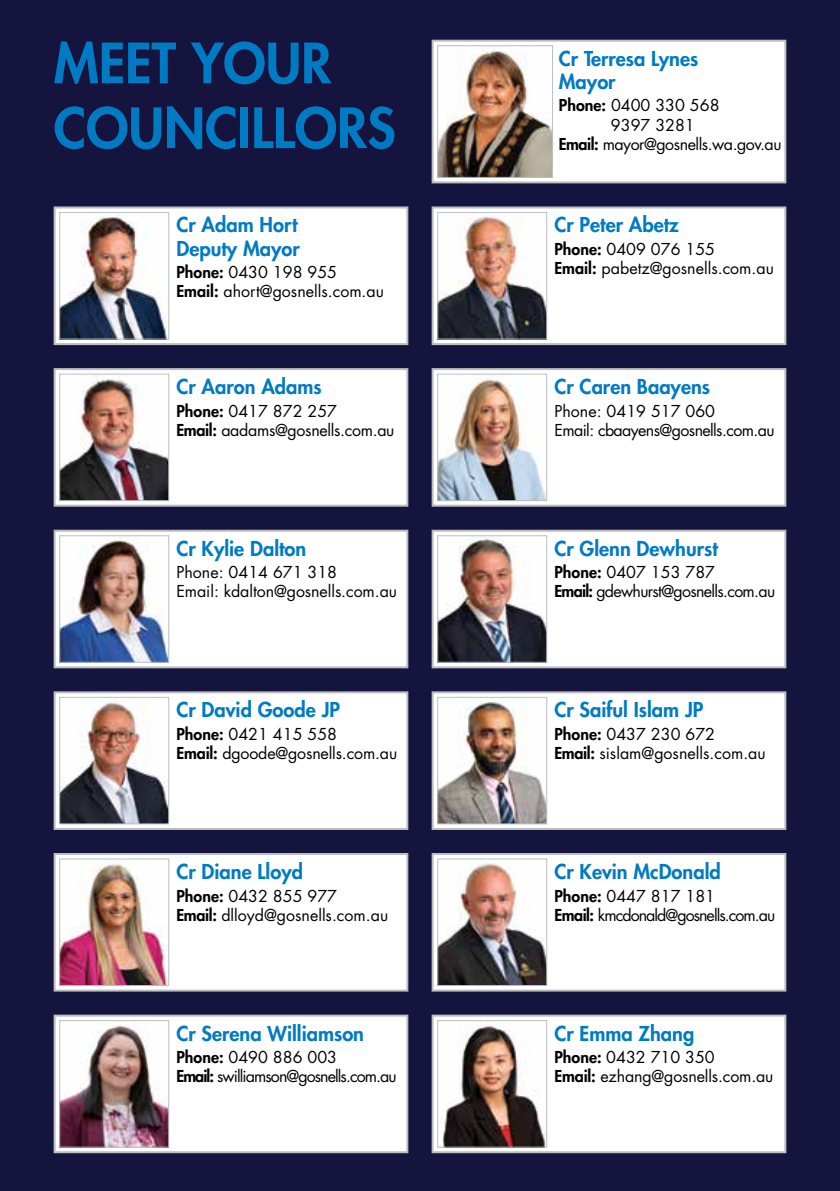
<style>
.page{position:relative;width:840px;height:1191px;background:#fff}
.page>*{position:absolute;margin:0;border:0;box-sizing:border-box;transform-origin:0 0}
.t1{font:800 54px/64.8px "Futura";color:#007bc3}
.t2{font:800 20px/23.2px "Futura";color:#007bc3}
.t3{font:16px/19.2px "Futura";color:#000}
.t4{font:16px/19.2px "Futura";letter-spacing:-.06em;color:#000}
.t5{font:16px/19.2px "Futura";letter-spacing:-.045em;color:#000}
.t6{font:16px/19.2px "Futura";letter-spacing:-.04em;color:#000}
.t7{font:16px/19.2px "Futura";letter-spacing:-.02em;color:#000}
.t8{font:16px "Futura";letter-spacing:-.03em;color:#000}
.s1{font-weight:800}
</style>
<div class="page">
<div style="left:0;top:0;width:839px;height:1191px;background:#14143f"></div>
<div style="left:431px;top:40px;width:354px;height:143px;background:#fff;border:2px solid #bcbec0"></div>
<img style="left:439px;top:49px;width:111px;height:126px">
<div style="left:437px;top:46px;width:115px;height:131px;border:1px solid #bcbec0"></div>
<div style="left:54px;top:206px;width:354px;height:139px;background:#fff;border:2px solid #bcbec0"></div>
<img style="left:62px;top:214px;width:105px;height:123px">
<div style="left:60px;top:212px;width:109px;height:127px;border:1px solid #bcbec0"></div>
<div style="left:431px;top:206px;width:354px;height:139px;background:#fff;border:2px solid #bcbec0"></div>
<img style="left:439px;top:216px;width:105px;height:121px">
<div style="left:437px;top:212px;width:109px;height:127px;border:1px solid #bcbec0"></div>
<div style="left:54px;top:368px;width:354px;height:139px;background:#fff;border:2px solid #bcbec0"></div>
<img style="left:62px;top:376px;width:105px;height:122px">
<div style="left:60px;top:374px;width:109px;height:126px;border:1px solid #bcbec0"></div>
<div style="left:431px;top:368px;width:354px;height:139px;background:#fff;border:2px solid #bcbec0"></div>
<img style="left:439px;top:378px;width:105px;height:120px">
<div style="left:437px;top:374px;width:109px;height:126px;border:1px solid #bcbec0"></div>
<div style="left:54px;top:530px;width:354px;height:138px;background:#fff;border:2px solid #bcbec0"></div>
<img style="left:62px;top:538px;width:105px;height:122px">
<div style="left:60px;top:536px;width:109px;height:126px;border:1px solid #bcbec0"></div>
<div style="left:431px;top:530px;width:354px;height:138px;background:#fff;border:2px solid #bcbec0"></div>
<img style="left:439px;top:538px;width:105px;height:122px">
<div style="left:437px;top:536px;width:109px;height:126px;border:1px solid #bcbec0"></div>
<div style="left:54px;top:691px;width:354px;height:139px;background:#fff;border:2px solid #bcbec0"></div>
<img style="left:62px;top:701px;width:105px;height:121px">
<div style="left:60px;top:697px;width:109px;height:127px;border:1px solid #bcbec0"></div>
<div style="left:431px;top:691px;width:354px;height:139px;background:#fff;border:2px solid #bcbec0"></div>
<img style="left:439px;top:701px;width:105px;height:121px">
<div style="left:437px;top:697px;width:109px;height:127px;border:1px solid #bcbec0"></div>
<div style="left:54px;top:853px;width:354px;height:138px;background:#fff;border:2px solid #bcbec0"></div>
<img style="left:62px;top:862px;width:105px;height:121px">
<div style="left:60px;top:859px;width:109px;height:126px;border:1px solid #bcbec0"></div>
<div style="left:431px;top:853px;width:354px;height:138px;background:#fff;border:2px solid #bcbec0"></div>
<img style="left:439px;top:863px;width:105px;height:120px">
<div style="left:437px;top:859px;width:109px;height:126px;border:1px solid #bcbec0"></div>
<div style="left:54px;top:1014px;width:354px;height:139px;background:#fff;border:2px solid #bcbec0"></div>
<img style="left:62px;top:1025px;width:105px;height:120px">
<div style="left:60px;top:1020px;width:109px;height:127px;border:1px solid #bcbec0"></div>
<div style="left:431px;top:1014px;width:354px;height:139px;background:#fff;border:2px solid #bcbec0"></div>
<img style="left:441px;top:1025px;width:103px;height:120px">
<div style="left:437px;top:1020px;width:109px;height:127px;border:1px solid #bcbec0"></div>
<h1 class="t1" style="left:54px;top:31px;width:343px">MEET YOUR<br>COUNCILLORS</h1>
<p class="t2" style="left:558px;top:47px;width:141px">Cr Terresa Lynes<br>Mayor</p>
<p class="t3" style="left:558px;top:96px;width:162px"><span class="s1">Phone:</span> 0400 330 568</p>
<p class="t3" style="left:610px;top:115px;width:85px">9397 3281</p>
<p class="t8" style="left:558px;top:134px;width:224px"><span class="s1">Email:</span> mayor@gosnells.wa.gov.au</p>
<p class="t2" style="left:176px;top:213px;width:125px">Cr Adam Hort<br>Deputy Mayor</p>
<p class="t3" style="left:176px;top:263px;width:209px"><span class="s1">Phone:</span> 0430 198 955<br><span class="s1">Email:</span> ahort@gosnells.com.au</p>
<p class="t2" style="left:176px;top:375px;width:147px">Cr Aaron Adams</p>
<p class="t7" style="left:176px;top:401px;width:219px"><span class="s1">Phone:</span> 0417 872 257<br><span class="s1">Email:</span> aadams@gosnells.com.au</p>
<p class="t2" style="left:176px;top:537px;width:131px">Cr Kylie Dalton</p>
<p class="t3" style="left:176px;top:563px;width:222px">Phone: 0414 671 318<br>Email: kdalton@gosnells.com.au</p>
<p class="t2" style="left:176px;top:698px;width:165px">Cr David Goode JP</p>
<p class="t3" style="left:176px;top:724px;width:222px"><span class="s1">Phone:</span> 0421 415 558<br><span class="s1">Email:</span> dgoode@gosnells.com.au</p>
<p class="t2" style="left:176px;top:860px;width:128px">Cr Diane Lloyd</p>
<p class="t3" style="left:176px;top:886px;width:213px"><span class="s1">Phone:</span> 0432 855 977<br><span class="s1">Email:</span> dlloyd@gosnells.com.au</p>
<p class="t2" style="left:176px;top:1021px;width:189px">Cr Serena Williamson</p>
<p class="t4" style="left:176px;top:1047px;width:222px"><span class="s1">Phone:</span> 0490 886 003<br><span class="s1">Email:</span> swilliamson@gosnells.com.au</p>
<p class="t2" style="left:554px;top:213px;width:126px">Cr Peter Abetz</p>
<p class="t3" style="left:554px;top:240px;width:221px"><span class="s1">Phone:</span> 0409 076 155<br><span class="s1">Email:</span> pabetz@gosnells.com.au</p>
<p class="t2" style="left:554px;top:375px;width:157px">Cr Caren Baayens</p>
<p class="t6" style="left:554px;top:401px;width:221px">Phone: 0419 517 060<br>Email: cbaayens@gosnells.com.au</p>
<p class="t2" style="left:554px;top:537px;width:165px">Cr Glenn Dewhurst</p>
<p class="t5" style="left:554px;top:563px;width:222px"><span class="s1">Phone:</span> 0407 153 787<br><span class="s1">Email:</span> gdewhurst@gosnells.com.au</p>
<p class="t2" style="left:554px;top:698px;width:150px">Cr Saiful Islam JP</p>
<p class="t3" style="left:554px;top:724px;width:213px"><span class="s1">Phone:</span> 0437 230 672<br><span class="s1">Email:</span> sislam@gosnells.com.au</p>
<p class="t2" style="left:554px;top:860px;width:168px">Cr Kevin McDonald</p>
<p class="t4" style="left:554px;top:886px;width:222px"><span class="s1">Phone:</span> 0447 817 181<br><span class="s1">Email:</span> kmcdonald@gosnells.com.au</p>
<p class="t2" style="left:554px;top:1021px;width:141px">Cr Emma Zhang</p>
<p class="t3" style="left:554px;top:1047px;width:220px"><span class="s1">Phone:</span> 0432 710 350<br><span class="s1">Email:</span> ezhang@gosnells.com.au</p>
</div>
